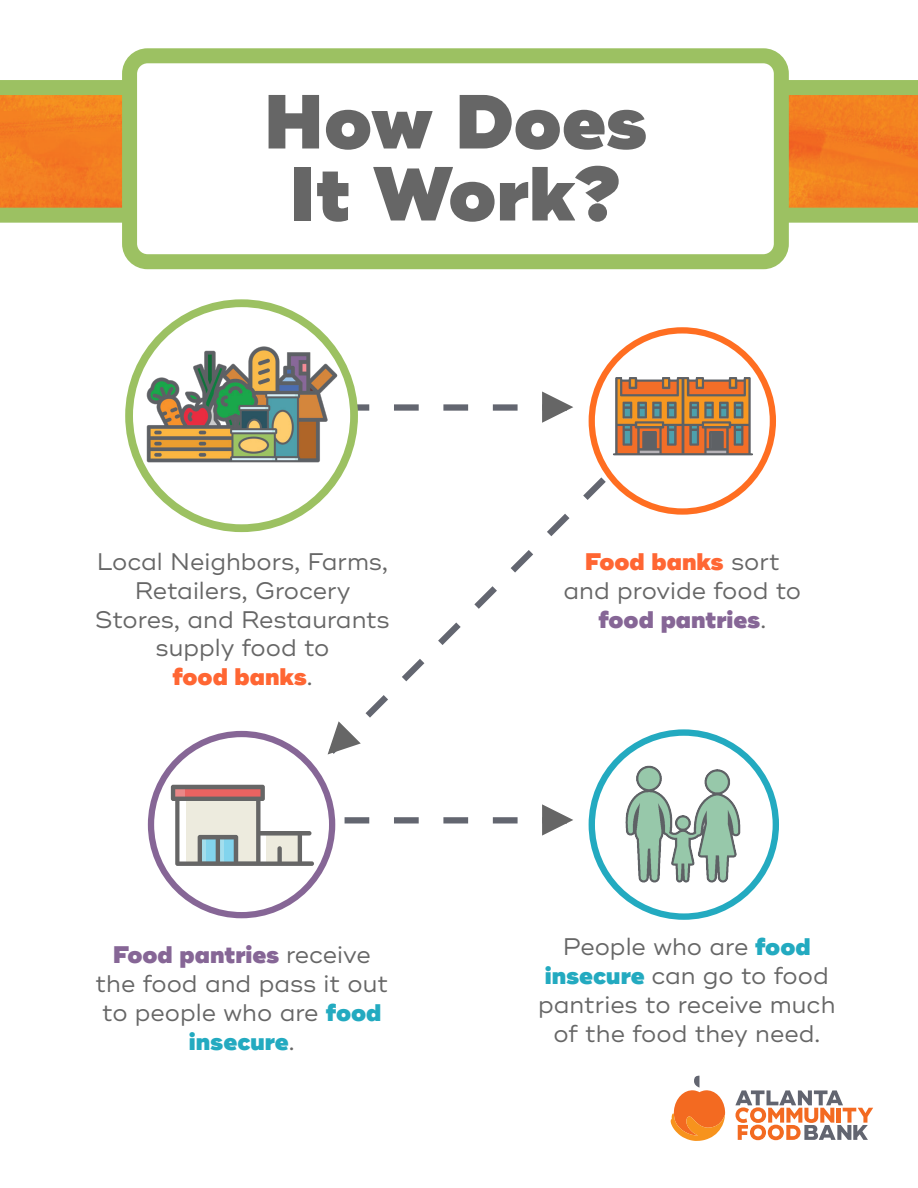
<style>
.page{position:relative;width:918px;height:1188px;background:#fff}
.page>*{position:absolute;margin:0;border:0;box-sizing:border-box;transform-origin:0 0}
.t1{font:900 76.5px "Ridley Grotesk";color:#666}
.t2{font:24px/28.8px "Ridley Grotesk";color:#666;text-align:center}
.t3{font:900 24px "Ridley Grotesk";color:#f63}
.t4{font:900 24px "Ridley Grotesk";color:#866696}
.s1{font-weight:400;color:#666}
.s2{font-weight:900;color:#866696}
.s3{font-weight:900;color:#23aac0}
</style>
<div class="page">
<svg style="left:356px;top:392px;width:199px;height:6px"></svg>
<svg style="left:323px;top:398px;width:350px;height:363px"></svg>
<div style="left:129px;top:303px;width:225px;height:225px;background:#fff;border-radius:50%"></div>
<div style="left:125px;top:299px;width:233px;height:233px;border:8px solid #9cc162;border-radius:50%"></div>
<img style="left:136px;top:346px;width:219px;height:140px">
<div style="left:592px;top:330px;width:181px;height:182px;background:#fff;border-radius:50%"></div>
<div style="left:589px;top:327px;width:187px;height:188px;border:6px solid #ff6e21;border-radius:50%"></div>
<img style="left:605px;top:364px;width:156px;height:102px">
<div style="left:148px;top:731px;width:187px;height:187px;border:6px solid #866696;border-radius:50%"></div>
<svg style="left:592px;top:733px;width:184px;height:184px"></svg>
<div style="left:589px;top:729px;width:190px;height:191px;border:6px solid #23aac0;border-radius:50%"></div>
<img style="left:617px;top:759px;width:133px;height:130px">
<svg style="left:0;top:80px;width:918px;height:143px;background:#e08c2f"></svg>
<div style="left:130px;top:56px;width:651px;height:206px;background:#fff;border-radius:18px"></div>
<div style="left:122px;top:48px;width:667px;height:221px;border:15px solid #9cc162;border-radius:18px"></div>
<svg style="left:735px;top:1090px;width:138px;height:50px"></svg>
<svg style="left:671px;top:1076px;width:55px;height:65px"></svg>
<svg style="left:328px;top:721px;width:33px;height:33px"></svg>
<svg style="left:171px;top:785px;width:402px;height:81px"></svg>
<p class="t1" style="left:264px;top:74px;width:385px">How Does</p>
<p class="t1" style="left:289px;top:146px;width:334px">It Work?</p>
<p class="t2" style="left:95px;top:548px;width:296px">Local Neighbors, Farms,<br>Retailers, Grocery<br>Stores, and Restaurants supply food to</p>
<p class="t3" style="left:172px;top:662px;width:142px">food banks<span class="s1">.</span></p>
<p class="t3" style="left:585px;top:546px;width:196px">Food banks <span class="s1">sort</span></p>
<p class="t2" style="left:563px;top:577px;width:239px">and provide food to</p>
<p class="t4" style="left:598px;top:604px;width:169px">food pantries<span class="s1">.</span></p>
<p class="t2" style="left:96px;top:941px;width:294px"><span class="s2">Food pantries</span> receive the food and pass it out to people who are <span class="s3">food insecure</span>.</p>
<p class="t2" style="left:538px;top:933px;width:299px">People who are <span class="s3">food insecure</span> can go to food pantries to receive much of the food they need.</p>
</div>
